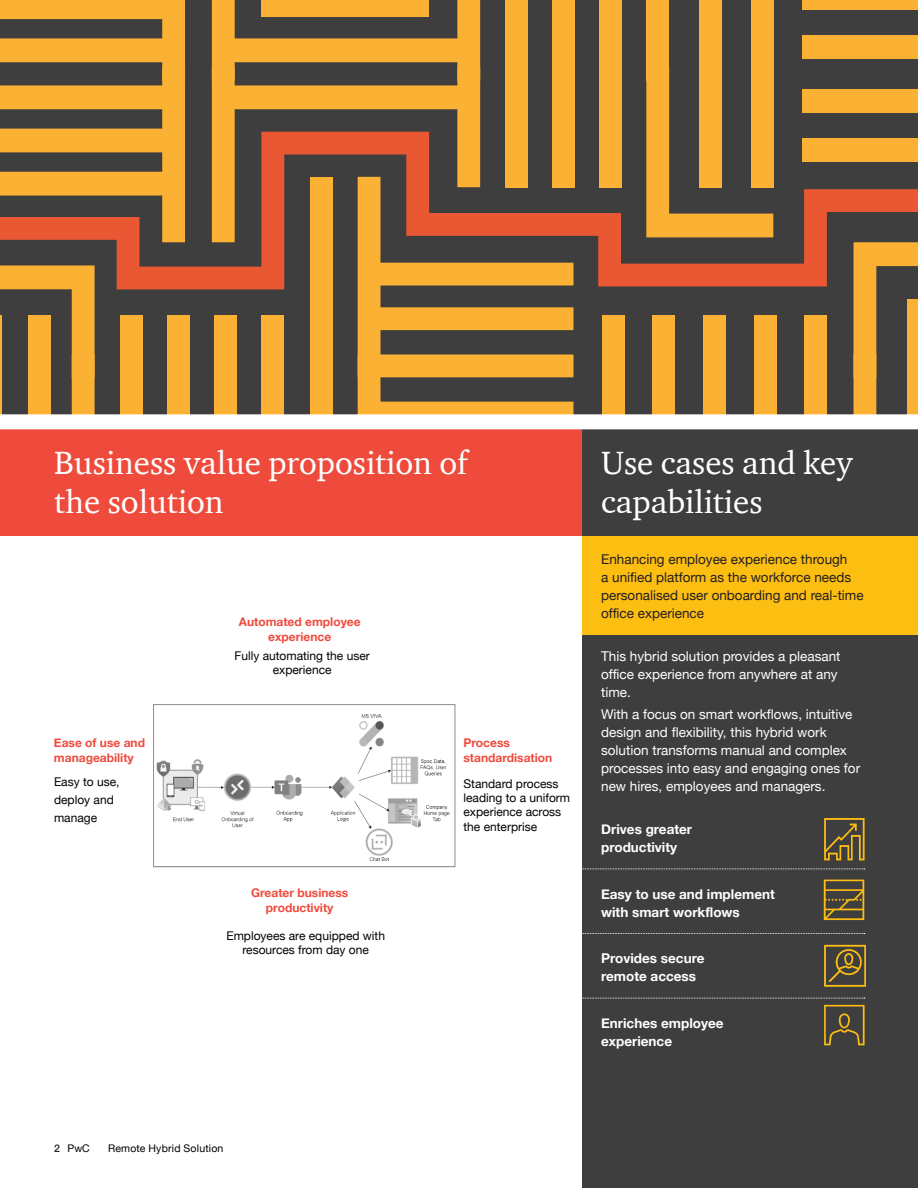
<style>
.page{position:relative;width:918px;height:1188px;background:#fff}
.page>*{position:absolute;margin:0;border:0;box-sizing:border-box;transform-origin:0 0}
.Body_Text{font:33px/39.6px "ITC Charter Com";color:#fff}
.t1{font:13.5px/18px "Helvetica Neue";color:#fff}
.t2{font:13.5px/18px "Helvetica Neue";color:#231f20}
.t3{font:700 13.5px/18px "Helvetica Neue";color:#fff}
.t4{font:12px/14.4px "Helvetica Neue";color:#000;text-align:center}
.t5{font:700 12px/14.4px "Helvetica Neue";color:#ef4b3d;text-align:center}
.t6{font:10.5px "Helvetica Neue";letter-spacing:.02em;color:#000}
.s1{font-weight:500;color:#231f20}
</style>
<div class="page">
<img style="left:156px;top:714px;width:294px;height:148px">
<div style="left:153px;top:704px;width:302px;height:163px;border:1px solid #8a8c8f"></div>
<div style="left:827px;top:10px;width:91px;height:404px;background:#3e3e3f"></div>
<svg style="left:827px;top:132px;width:91px;height:157px;fill:#3e3e3f"></svg>
<div style="left:802px;top:138px;width:116px;height:24px;background:#fbb133"></div>
<div style="left:802px;top:89px;width:116px;height:23px;background:#fbb133"></div>
<div style="left:802px;top:0;width:116px;height:10px;background:#fbb133"></div>
<div style="left:802px;top:35px;width:116px;height:24px;background:#fbb133"></div>
<svg style="left:854px;top:242px;width:64px;height:172px"></svg>
<svg style="left:0;top:0;width:827px;height:414px"></svg>
<div style="left:0;top:423px;width:588px;height:113px;background:#ef4b3d"></div>
<div style="left:583px;top:423px;width:335px;height:113px;background:#3e3e3f"></div>
<div style="left:583px;top:536px;width:335px;height:652px;background:#3e3e3f"></div>
<div style="left:0;top:414px;width:918px;height:15px;background:#fff"></div>
<div style="left:583px;top:536px;width:335px;height:98px;background:#fdbe12"></div>
<svg style="left:582px;top:869px;width:283px;height:1px"></svg>
<svg style="left:582px;top:933px;width:283px;height:1px"></svg>
<svg style="left:582px;top:998px;width:283px;height:1px"></svg>
<svg style="left:824px;top:818px;width:41px;height:42px"></svg>
<svg style="left:824px;top:880px;width:40px;height:40px"></svg>
<svg style="left:824px;top:945px;width:42px;height:42px"></svg>
<svg style="left:824px;top:1005px;width:41px;height:40px"></svg>
<p class="Body_Text" style="left:54px;top:442px;width:415px">Business value proposition of the solution</p>
<p class="Body_Text" style="left:601px;top:442px;width:253px">Use cases and key capabilities</p>
<p class="t2" style="left:601px;top:551px;width:264px">Enhancing employee experience through<br>a unified platform as the workforce needs personalised user onboarding and real-time office experience</p>
<p class="t1" style="left:601px;top:648px;width:241px">This hybrid solution provides a pleasant office experience from anywhere at any time.</p>
<p class="t1" style="left:601px;top:706px;width:261px">With a focus on smart workflows, intuitive design and flexibility, this hybrid work solution transforms manual and complex processes into easy and engaging ones for new hires, employees and managers.</p>
<p class="t3" style="left:601px;top:821px;width:93px">Drives greater productivity</p>
<p class="t5" style="left:239px;top:615px;width:123px">Automated employee experience</p>
<p class="t4" style="left:234px;top:649px;width:137px">Fully automating the user experience</p>
<p class="t5" style="left:54px;top:736px;width:93px;text-align:left">Ease of use and manageability</p>
<p class="t5" style="left:464px;top:736px;width:90px;text-align:left">Process standardisation</p>
<p class="t4" style="left:54px;top:774px;width:67px;line-height:18px;text-align:left">Easy to use, deploy and manage</p>
<p class="t4" style="left:464px;top:777px;width:108px;text-align:left">Standard process leading to a uniform experience across the enterprise</p>
<p class="t5" style="left:251px;top:886px;width:99px">Greater business productivity</p>
<p class="t4" style="left:226px;top:929px;width:160px">Employees are equipped with resources from day one</p>
<p class="t6" style="left:54px;top:1141px;width:37px"><span class="s1">2</span> PwC</p>
<p class="t6" style="left:108px;top:1141px;width:117px">Remote Hybrid Solution</p>
<p class="t3" style="left:601px;top:885px;width:175px">Easy to use and implement with smart workflows</p>
<p class="t3" style="left:601px;top:950px;width:105px">Provides secure remote access</p>
<p class="t3" style="left:601px;top:1015px;width:124px">Enriches employee experience</p>
</div>
